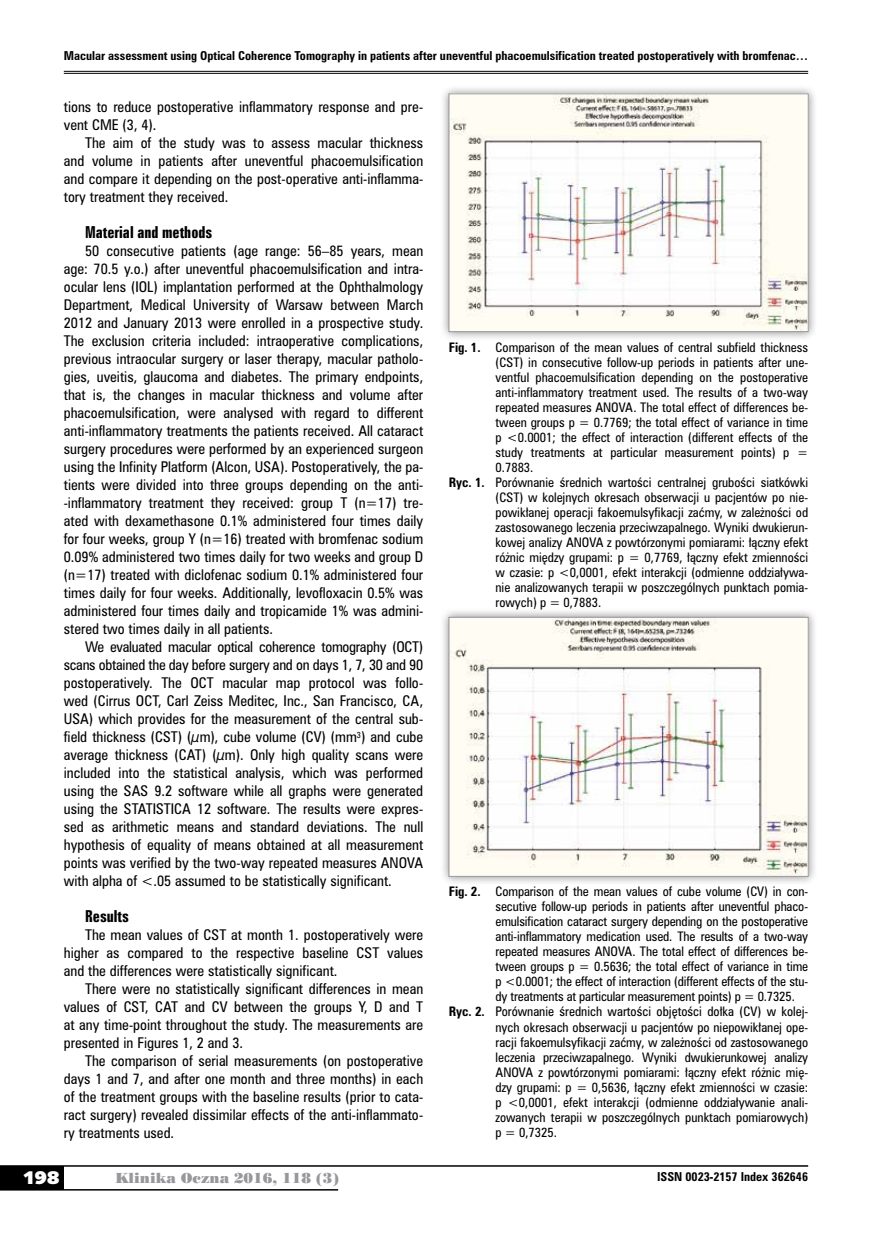
<style>
.page{position:relative;width:872px;height:1234px;background:#fff}
.page>*{position:absolute;margin:0;border:0;box-sizing:border-box;transform-origin:0 0}
.t1{font:18px "Humanst 531 U Blk PL";color:#fff}
.t2{font:15px "Zurich Bd X Cn PL";color:#000}
.t3{font:13.5px/18px "Zurich Cn PL";color:#000;text-align:justify}
.t4{font:13.5px "Poster Bodoni PL";color:#98989c}
.t5{font:12px "Zurich Cn PL";color:#000}
.t6{font:700 11.25px "Zurich Cn PL";color:#000}
.s1{font-weight:700}
</style>
<div class="page">
<div style="left:0;top:1165px;width:64px;height:24px;background:#000"></div>
<hr style="left:0;top:1164px;width:808px;height:2px;background:#000">
<hr style="left:0;top:1188px;width:338px;height:2px;background:#000">
<hr style="left:64px;top:71px;width:744px;height:1px;background:#000">
<hr style="left:64px;top:73px;width:744px;height:1px;background:#000">
<div style="left:440px;top:85px;width:377px;height:256px;background:#000;opacity:.45"></div>
<img style="left:451px;top:96px;width:355px;height:234px">
<div style="left:449px;top:94px;width:359px;height:238px;border:1px solid #98989c"></div>
<div style="left:440px;top:608px;width:377px;height:277px;background:#000;opacity:.45"></div>
<img style="left:451px;top:619px;width:355px;height:255px">
<div style="left:449px;top:617px;width:359px;height:259px;border:1px solid #98989c"></div>
<p class="t6" style="left:64px;top:48px;width:746px">Macular assessment using Optical Coherence Tomography in patients after uneventful phacoemulsification treated postoperatively with bromfenac…</p>
<p class="t3" style="left:64px;top:97px;width:361px">tions to reduce postoperative inflammatory response and pre&shy;vent CME (3, 4).</p>
<p class="t3" style="left:64px;top:133px;width:361px;text-indent:21px">The aim of the study was to assess macular thickness and volume in patients after uneventful phacoemulsification and compare it depending on the post-operative anti-inflamma&shy;tory treatment they received.</p>
<p class="t2" style="left:85px;top:222px;width:129px">Material and methods</p>
<p class="t3" style="left:64px;top:241px;width:361px;text-indent:21px">50 consecutive patients (age range: 56–85 years, mean age: 70.5 y.o.) after uneventful phacoemulsification and intra&shy;ocular lens (IOL) implantation performed at the Ophthalmology Department, Medical University of Warsaw between March 2012 and January 2013 were enrolled in a prospective study.<br>The exclusion criteria included: intraoperative complications, previous intraocular surgery or laser therapy, macular patholo&shy;gies, uveitis, glaucoma and diabetes. The primary endpoints, that is, the changes in macular thickness and volume after phacoemulsification, were analysed with regard to different anti-inflammatory treatments the patients received. All cataract surgery procedures were performed by an experienced surgeon using the Infinity Platform (Alcon, USA). Postoperatively, the pa&shy;tients were divided into three groups depending on the anti--inflammatory treatment they received: group T (n=17) tre&shy;ated with dexamethasone 0.1% administered four times daily for four weeks, group Y (n=16) treated with bromfenac sodium 0.09% administered two times daily for two weeks and group D (n=17) treated with diclofenac sodium 0.1% administered four times daily for four weeks. Additionally, levofloxacin 0.5% was administered four times daily and tropicamide 1% was admini&shy;stered two times daily in all patients.</p>
<p class="t3" style="left:64px;top:637px;width:361px;text-indent:21px">We evaluated macular optical coherence tomography (OCT) scans obtained the day before surgery and on days 1, 7, 30 and 90 postoperatively. The OCT macular map protocol was follo&shy;wed (Cirrus OCT, Carl Zeiss Meditec, Inc., San Francisco, CA, USA) which provides for the measurement of the central sub&shy;field thickness (CST) (μm), cube volume (CV) (mm<sup>3</sup>) and cube average thickness (CAT) (μm). Only high quality scans were included into the statistical analysis, which was performed using the SAS 9.2 software while all graphs were generated using the STATISTICA 12 software. The results were expres&shy;sed as arithmetic means and standard deviations. The null hypothesis of equality of means obtained at all measurement points was verified by the two-way repeated measures ANOVA with alpha of &lt;.05 assumed to be statistically significant.</p>
<p class="t2" style="left:85px;top:906px;width:45px">Results</p>
<p class="t3" style="left:64px;top:925px;width:361px;text-indent:21px">The mean values of CST at month 1. postoperatively were higher as compared to the respective baseline CST values and the differences were statistically significant.</p>
<p class="t3" style="left:64px;top:979px;width:361px;text-indent:21px">There were no statistically significant differences in mean values of CST, CAT and CV between the groups Y, D and T at any time-point throughout the study. The measurements are presented in Figures 1, 2 and 3.</p>
<p class="t3" style="left:64px;top:1051px;width:361px;text-indent:21px">The comparison of serial measurements (on postoperative days 1 and 7, and after one month and three months) in each of the treatment groups with the baseline results (prior to cata&shy;ract surgery) revealed dissimilar effects of the anti-inflammato&shy;ry treatments used.</p>
<p class="t5" style="left:449px;top:339px;width:361px"><span class="s1">Fig. 1.</span> Comparison of the mean values of central subfield thickness</p>
<p class="t5" style="left:495px;top:354px;width:314px">(CST) in consecutive follow-up periods in patients after une-</p>
<p class="t5" style="left:495px;top:369px;width:314px">ventful phacoemulsification depending on the postoperative</p>
<p class="t5" style="left:495px;top:384px;width:314px">anti-inflammatory treatment used. The results of a two-way</p>
<p class="t5" style="left:495px;top:399px;width:314px">repeated measures ANOVA. The total effect of differences be-</p>
<p class="t5" style="left:495px;top:414px;width:314px">tween groups p = 0.7769; the total effect of variance in time</p>
<p class="t5" style="left:495px;top:429px;width:314px">p &lt;0.0001; the effect of interaction (different effects of the</p>
<p class="t5" style="left:495px;top:444px;width:314px">study treatments at particular measurement points) p =</p>
<p class="t5" style="left:495px;top:459px;width:39px">0.7883.</p>
<p class="t5" style="left:449px;top:474px;width:361px"><span class="s1">Ryc. 1.</span> Porównanie średnich wartości centralnej grubości siatkówki</p>
<p class="t5" style="left:495px;top:489px;width:314px">(CST) w kolejnych okresach obserwacji u pacjentów po nie-</p>
<p class="t5" style="left:495px;top:504px;width:314px">powikłanej operacji fakoemulsyfikacji zaćmy, w zależności od</p>
<p class="t5" style="left:495px;top:519px;width:314px">zastosowanego leczenia przeciwzapalnego. Wyniki dwukierun-</p>
<p class="t5" style="left:495px;top:534px;width:314px">kowej analizy ANOVA z powtórzonymi pomiarami: łączny efekt</p>
<p class="t5" style="left:495px;top:549px;width:314px">różnic między grupami: p = 0,7769, łączny efekt zmienności</p>
<p class="t5" style="left:495px;top:564px;width:314px">w czasie: p &lt;0,0001, efekt interakcji (odmienne oddziaływa-</p>
<p class="t5" style="left:495px;top:579px;width:314px">nie analizowanych terapii w poszczególnych punktach pomia-</p>
<p class="t5" style="left:495px;top:594px;width:107px">rowych) p = 0,7883.</p>
<p class="t5" style="left:449px;top:883px;width:361px"><span class="s1">Fig. 2.</span> Comparison of the mean values of cube volume (CV) in con-</p>
<p class="t5" style="left:495px;top:898px;width:314px">secutive follow-up periods in patients after uneventful phaco-</p>
<p class="t5" style="left:495px;top:913px;width:314px">emulsification cataract surgery depending on the postoperative</p>
<p class="t5" style="left:495px;top:928px;width:314px">anti-inflammatory medication used. The results of a two-way</p>
<p class="t5" style="left:495px;top:943px;width:314px">repeated measures ANOVA. The total effect of differences be-</p>
<p class="t5" style="left:495px;top:958px;width:314px">tween groups p = 0.5636; the total effect of variance in time</p>
<p class="t5" style="left:495px;top:973px;width:314px">p &lt;0.0001; the effect of interaction (different effects of the stu-</p>
<p class="t5" style="left:495px;top:988px;width:301px">dy treatments at particular measurement points) p = 0.7325.</p>
<p class="t5" style="left:449px;top:1003px;width:361px"><span class="s1">Ryc. 2.</span> Porównanie średnich wartości objętości dołka (CV) w kolej-</p>
<p class="t5" style="left:495px;top:1018px;width:314px">nych okresach obserwacji u pacjentów po niepowikłanej ope-</p>
<p class="t5" style="left:495px;top:1033px;width:314px">racji fakoemulsyfikacji zaćmy, w zależności od zastosowanego</p>
<p class="t5" style="left:495px;top:1048px;width:314px">leczenia przeciwzapalnego. Wyniki dwukierunkowej analizy</p>
<p class="t5" style="left:495px;top:1063px;width:314px">ANOVA z powtórzonymi pomiarami: łączny efekt różnic mię-</p>
<p class="t5" style="left:495px;top:1078px;width:314px">dzy grupami: p = 0,5636, łączny efekt zmienności w czasie:</p>
<p class="t5" style="left:495px;top:1093px;width:314px">p &lt;0,0001, efekt interakcji (odmienne oddziaływanie anali-</p>
<p class="t5" style="left:495px;top:1108px;width:314px">zowanych terapii w poszczególnych punktach pomiarowych)</p>
<p class="t5" style="left:495px;top:1123px;width:63px">p = 0,7325.</p>
<h1 class="t1" style="left:23px;top:1165px;width:38px">198</h1>
<p class="t4" style="left:115px;top:1168px;width:225px">Klinika Oczna 2016, 118 (3)</p>
<p class="t6" style="left:657px;top:1168px;width:152px">ISSN 0023-2157 Index 362646</p>
</div>
